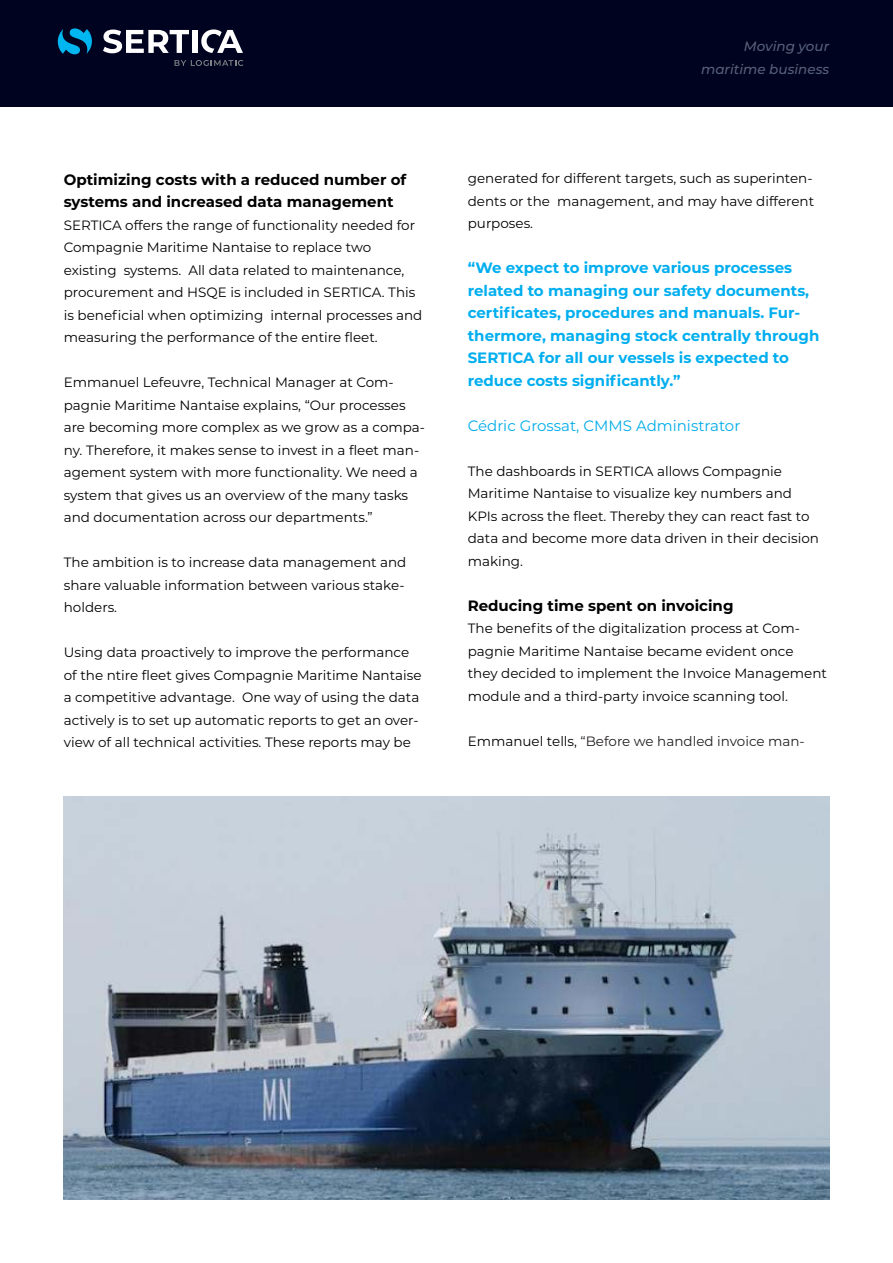
<style>
.page{position:relative;width:893px;height:1263px;background:#fff}
.page>*{position:absolute;margin:0;border:0;box-sizing:border-box;transform-origin:0 0}
.t1{font:700 15px/22.5px "Montserrat";color:#00aeef}
.t2{font:700 15px/22.5px "Montserrat";color:#000}
.t3{font:15px "Montserrat";color:#00ace9}
.t4{font:13.5px/22.5px "Montserrat";color:#000}
.t5{font:13.5px "Montserrat";color:#231f20}
.t6{font:italic 500 13.5px/22.5px "Montserrat";color:#566077;text-align:right}
.s1{color:#000}
</style>
<div class="page">
<div style="left:0;top:0;width:893px;height:106px;background:#000320"></div>
<svg style="left:103px;top:30px;width:86px;height:23px"></svg>
<div style="left:192px;top:30px;width:5px;height:23px;background:#fff"></div>
<svg style="left:201px;top:29px;width:42px;height:24px"></svg>
<svg style="left:58px;top:28px;width:34px;height:26px"></svg>
<svg style="left:175px;top:60px;width:68px;height:6px"></svg>
<img style="left:64px;top:797px;width:765px;height:402px">
<p class="t2" style="left:64px;top:167px;width:344px">Optimizing costs with a reduced number of systems and increased data management</p>
<p class="t4" style="left:64px;top:213px;width:360px">SERTICA offers the range of functionality needed for Compagnie Maritime Nantaise to replace two existing systems. All data related to maintenance, procurement and HSQE is included in SERTICA. This is beneficial when optimizing internal processes and measuring the performance of the entire fleet.</p>
<p class="t4" style="left:64px;top:371px;width:363px">Emmanuel Lefeuvre, Technical Manager at Com&shy;pagnie Maritime Nantaise explains, “Our processes are becoming more complex as we grow as a compa&shy;ny. Therefore, it makes sense to invest in a fleet man&shy;agement system with more functionality. We need a system that gives us an overview of the many tasks and documentation across our departments.”</p>
<p class="t4" style="left:64px;top:551px;width:344px">The ambition is to increase data management and share valuable information between various stake&shy;holders.</p>
<p class="t4" style="left:64px;top:641px;width:359px">Using data proactively to improve the performance of the ntire fleet gives Compagnie Maritime Nantaise a competitive advantage. One way of using the data actively is to set up automatic reports to get an over&shy;view of all technical activities. These reports may be</p>
<p class="t6" style="left:701px;top:35px;width:130px">Moving your maritime business</p>
<p class="t4" style="left:468px;top:167px;width:348px">generated for different targets, such as superinten&shy;dents or the management, and may have different purposes.</p>
<p class="t1" style="left:468px;top:256px;width:353px">“We expect to improve various processes related to managing our safety documents, certificates, procedures and manuals. Fur&shy;thermore, managing stock centrally through SERTICA for all our vessels is expected to reduce costs significantly.”</p>
<p class="t3" style="left:468px;top:415px;width:274px">Cédric Grossat, CMMS Administrator</p>
<p class="t4" style="left:468px;top:459px;width:353px">The dashboards in SERTICA allows Compagnie Maritime Nantaise to visualize key numbers and KPIs across the fleet. Thereby they can react fast to data and become more data driven in their decision making.</p>
<p class="t2" style="left:468px;top:593px;width:267px">Reducing time spent on invoicing</p>
<p class="t4" style="left:468px;top:617px;width:361px">The benefits of the digitalization process at Com&shy;pagnie Maritime Nantaise became evident once they decided to implement the Invoice Management module and a third-party invoice scanning tool.</p>
<p class="t5" style="left:468px;top:732px;width:339px"><span class="s1">Emmanuel tells,</span> “Before we handled invoice man-</p>
</div>
